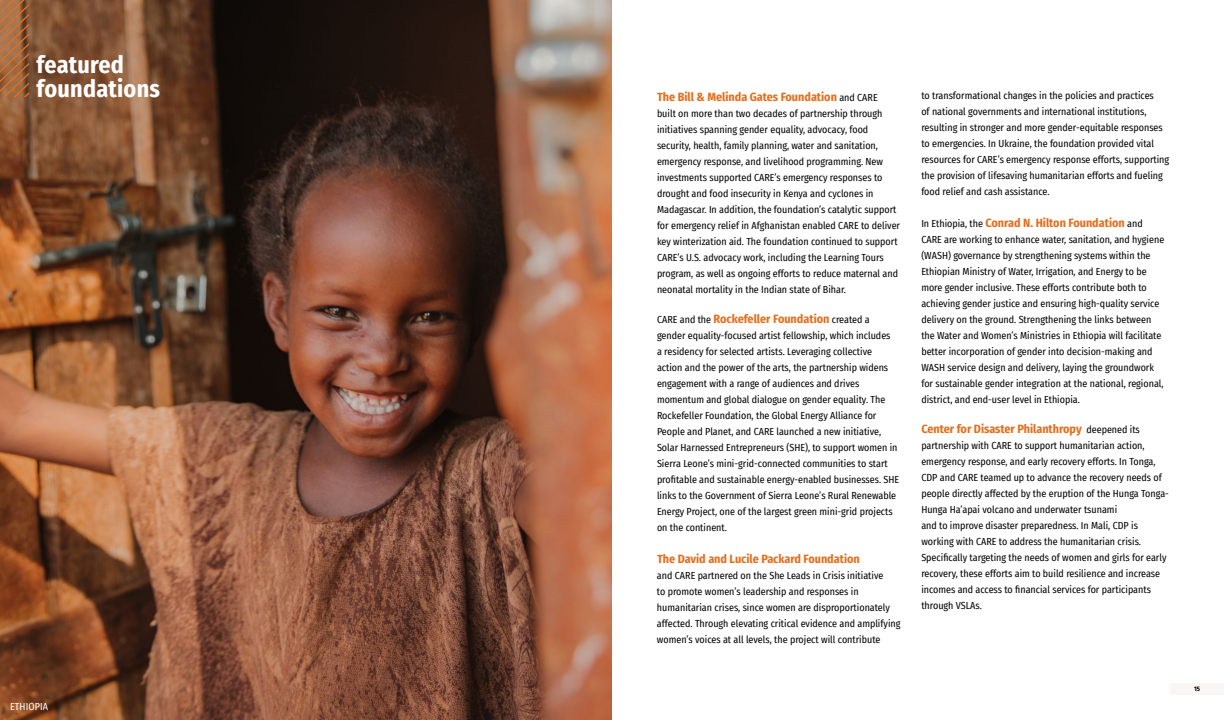
<style>
.page{position:relative;width:1224px;height:720px;background:#fff}
.page>*{position:absolute;margin:0;border:0;box-sizing:border-box;transform-origin:0 0}
.t1{font:700 24px/24px "Fira Sans Condensed";letter-spacing:.01em;color:#fff}
.t2{font:700 12px "Fira Sans Condensed";color:#e36f1e}
.t3{font:10px/16px "Fira Sans Condensed";color:#000}
.t4{font:10px "Fira Sans Condensed";letter-spacing:.01em;color:#fff}
.t5{font:700 6.5px "Fira Sans Condensed";color:#000}
.s1{font-weight:400;font-size:10px;color:#000}
</style>
<div class="page">
<div style="left:1170px;top:683px;width:54px;height:12px;background:#f9f6f4"></div>
<img style="left:0;top:0;width:612px;height:720px">
<svg style="left:0;top:0;width:28px;height:96px;background:#a3683d"></svg>
<h1 class="t1" style="left:37px;top:51px;width:125px">featured foundations</h1>
<p class="t4" style="left:10px;top:699px;width:40px">ETHIOPIA</p>
<p class="t2" style="left:657px;top:87px;width:222px">The Bill &amp; Melinda Gates Foundation <span class="s1">and CARE</span></p>
<p class="t3" style="left:657px;top:105px;width:245px">built on more than two decades of partnership through initiatives spanning gender equality, advocacy, food security, health, family planning, water and sanitation, emergency response, and livelihood programming. New investments supported CARE’s emergency responses to drought and food insecurity in Kenya and cyclones in Madagascar. In addition, the foundation’s catalytic support for emergency relief in Afghanistan enabled CARE to deliver key winterization aid. The foundation continued to support CARE’s U.S. advocacy work, including the Learning Tours program, as well as ongoing efforts to reduce maternal and neonatal mortality in the Indian state of Bihar.</p>
<p class="t2" style="left:657px;top:309px;width:214px"><span class="s1">CARE and the</span> Rockefeller Foundation <span class="s1">created a</span></p>
<p class="t3" style="left:657px;top:327px;width:244px">gender equality-focused artist fellowship, which includes<br>a residency for selected artists. Leveraging collective action and the power of the arts, the partnership widens engagement with a range of audiences and drives momentum and global dialogue on gender equality. The Rockefeller Foundation, the Global Energy Alliance for People and Planet, and CARE launched a new initiative, Solar Harnessed Entrepreneurs (SHE), to support women in Sierra Leone’s mini-grid-connected communities to start profitable and sustainable energy-enabled businesses. SHE links to the Government of Sierra Leone’s Rural Renewable Energy Project, one of the largest green mini-grid projects on the continent.</p>
<p class="t2" style="left:657px;top:549px;width:204px">The David and Lucile Packard Foundation</p>
<p class="t3" style="left:657px;top:567px;width:245px">and CARE partnered on the She Leads in Crisis initiative<br>to promote women’s leadership and responses in humanitarian crises, since women are disproportionately affected. Through elevating critical evidence and amplifying women’s voices at all levels, the project will contribute</p>
<p class="t3" style="left:921px;top:88px;width:249px">to transformational changes in the policies and practices<br>of national governments and international institutions, resulting in stronger and more gender-equitable responses to emergencies. In Ukraine, the foundation provided vital resources for CARE’s emergency response efforts, supporting the provision of lifesaving humanitarian efforts and fueling food relief and cash assistance.</p>
<p class="t2" style="left:921px;top:213px;width:223px"><span class="s1">In Ethiopia, the</span> Conrad N. Hilton Foundation <span class="s1">and</span></p>
<p class="t3" style="left:921px;top:232px;width:244px">CARE are working to enhance water, sanitation, and hygiene (WASH) governance by strengthening systems within the Ethiopian Ministry of Water, Irrigation, and Energy to be more gender inclusive. These efforts contribute both to achieving gender justice and ensuring high-quality service delivery on the ground. Strengthening the links between the Water and Women’s Ministries in Ethiopia will facilitate better incorporation of gender into decision-making and WASH service design and delivery, laying the groundwork for sustainable gender integration at the national, regional, district, and end-user level in Ethiopia.</p>
<p class="t2" style="left:921px;top:419px;width:220px">Center for Disaster Philanthropy <span class="s1">deepened its</span></p>
<p class="t3" style="left:921px;top:438px;width:249px">partnership with CARE to support humanitarian action, emergency response, and early recovery efforts. In Tonga, CDP and CARE teamed up to advance the recovery needs of people directly affected by the eruption of the Hunga Tonga-Hunga Ha’apai volcano and underwater tsunami<br>and to improve disaster preparedness. In Mali, CDP is working with CARE to address the humanitarian crisis.<br>Specifically targeting the needs of women and girls for early recovery, these efforts aim to build resilience and increase incomes and access to financial services for participants through VSLAs.</p>
<p class="t5" style="left:1194px;top:683px;width:7px">15</p>
</div>
